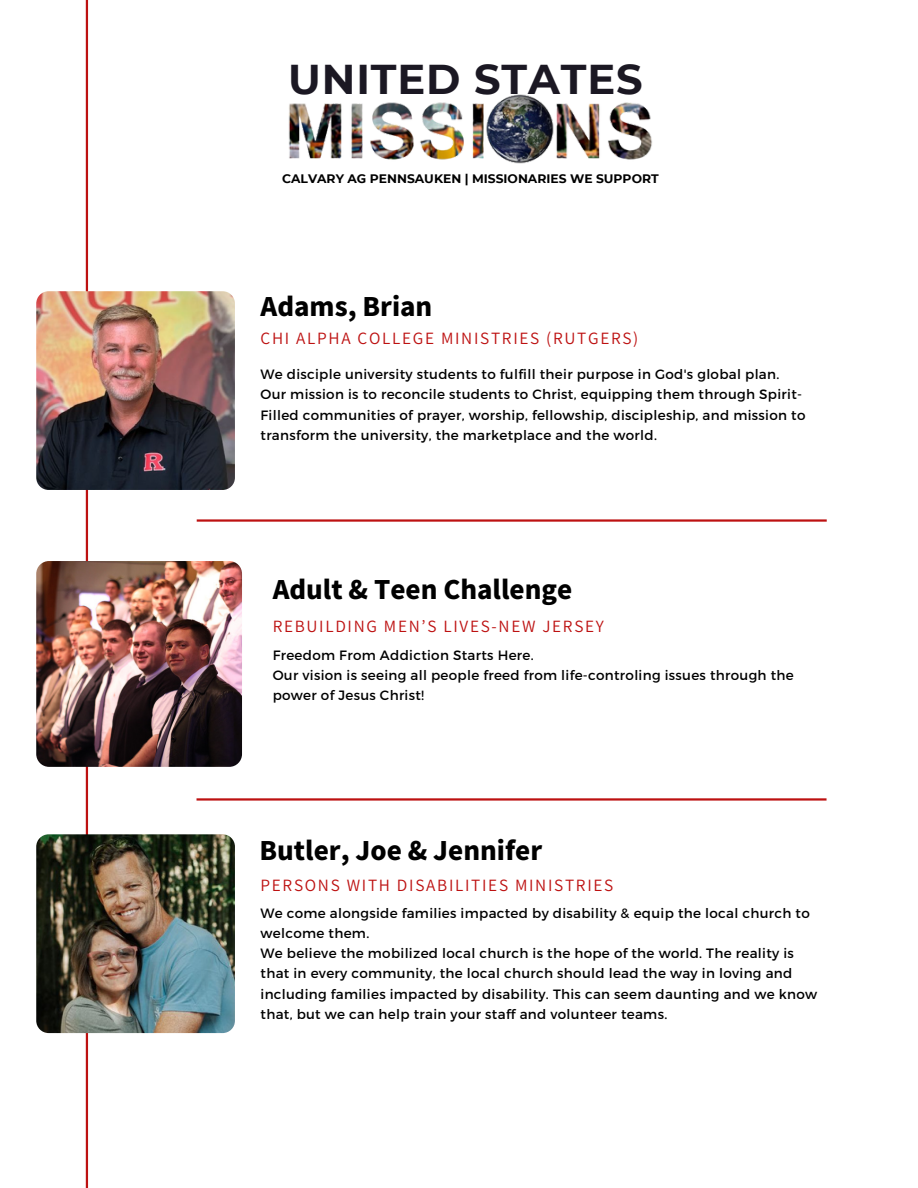
<style>
.page{position:relative;width:918px;height:1188px;background:#fff}
.page>*{position:absolute;margin:0;border:0;box-sizing:border-box;transform-origin:0 0}
.t1{font:41.55px "CMG Sans Bold Mono Digits";letter-spacing:.02em;color:#1b1823}
.t2{font:800 25.5px "Source Han Sans JP";color:#000}
.t3{font:15.45px "Source Han Sans JP";letter-spacing:.11em;color:#bd1111}
.t4{font:13.5px/20.2px "Montserrat";letter-spacing:.025em;color:#000}
.t5{font:12.3px "CMG Sans Bold Mono Digits";color:#000}
</style>
<div class="page">
<hr style="left:86px;top:0;width:2px;height:1188px;background:#bd1111">
<img style="left:36px;top:291px;width:199px;height:199px;border-radius:12px">
<hr style="left:197px;top:519px;width:630px;height:3px;background:#bd1111">
<img style="left:288px;top:94px;width:364px;height:70px">
<img style="left:36px;top:561px;width:206px;height:206px;border-radius:13px">
<img style="left:36px;top:834px;width:199px;height:199px;border-radius:12px">
<hr style="left:197px;top:798px;width:630px;height:3px;background:#bd1111">
<h1 class="t1" style="left:288px;top:54px;width:356px">UNITED STATES</h1>
<p class="t5" style="left:282px;top:171px;width:378px">CALVARY AG PENNSAUKEN | MISSIONARIES WE SUPPORT</p>
<h2 class="t2" style="left:261px;top:286px;width:173px">Adams, Brian</h2>
<p class="t3" style="left:261px;top:326px;width:379px">CHI ALPHA COLLEGE MINISTRIES (RUTGERS)</p>
<p class="t4" style="left:261px;top:364px;width:546px">We disciple university students to fulfill their purpose in God's global plan.<br>Our mission is to reconcile students to Christ, equipping them through Spirit-Filled communities of prayer, worship, fellowship, discipleship, and mission to transform the university, the marketplace and the world.</p>
<h2 class="t2" style="left:273px;top:569px;width:301px">Adult &amp; Teen Challenge</h2>
<p class="t3" style="left:273px;top:614px;width:333px">REBUILDING MEN’S LIVES-NEW JERSEY</p>
<p class="t4" style="left:273px;top:644px;width:523px">Freedom From Addiction Starts Here.<br>Our vision is seeing all people freed from life-controling issues through the power of Jesus Christ!</p>
<h2 class="t2" style="left:260px;top:830px;width:284px">Butler, Joe &amp; Jennifer</h2>
<p class="t3" style="left:261px;top:873px;width:354px">PERSONS WITH DISABILITIES MINISTRIES</p>
<p class="t4" style="left:261px;top:902px;width:558px">We come alongside families impacted by disability &amp; equip the local church to welcome them.<br>We believe the mobilized local church is the hope of the world. The reality is that in every community, the local church should lead the way in loving and including families impacted by disability. This can seem daunting and we know that, but we can help train your staff and volunteer teams.</p>
</div>
